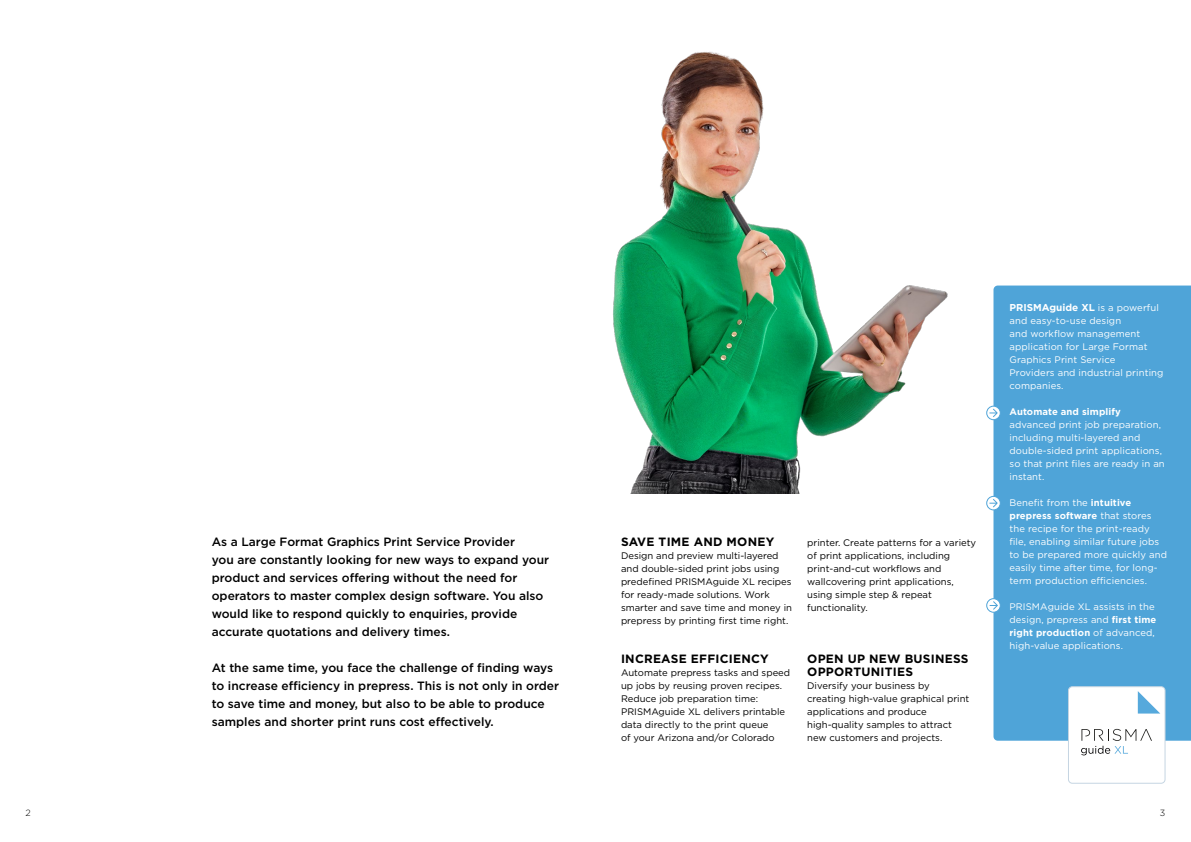
<style>
.page{position:relative;width:1191px;height:842px;background:#fff}
.page>*{position:absolute;margin:0;border:0;box-sizing:border-box;transform-origin:0 0}
.t1{font:500 12px/18px "Gotham";color:#000}
.t2{font:700 12px/13px "Gotham";letter-spacing:.02em;color:#000}
.t3{font:700 10px "Gotham";color:#fff}
.t4{font:9.5px/13px "Gotham";color:#000}
.t5{font:9.5px/13px "Gotham";letter-spacing:.01em;color:#fff}
.t6{font:700 9.5px "Gotham";letter-spacing:.01em;color:#fff}
.t7{font:300 9px "Gotham";color:#000}
.s1{font-weight:400;font-size:9.5px}
.s2{font-weight:700}
</style>
<div class="page">
<img style="left:613px;top:52px;width:396px;height:442px">
<div style="left:993px;top:286px;width:198px;height:455px;background:#4fa4d8"></div>
<div style="left:986px;top:406px;width:14px;height:14px;border:1px solid #4fa4d8;border-radius:50%"></div>
<svg style="left:988px;top:408px;width:10px;height:10px"></svg>
<div style="left:986px;top:496px;width:14px;height:14px;border:1px solid #4fa4d8;border-radius:50%"></div>
<svg style="left:988px;top:498px;width:10px;height:10px"></svg>
<div style="left:986px;top:598px;width:14px;height:15px;border:1px solid #4fa4d8;border-radius:50%"></div>
<svg style="left:989px;top:600px;width:9px;height:10px"></svg>
<div style="left:1068px;top:687px;width:97px;height:96px;background:#fff;border-radius:4px"></div>
<div style="left:1068px;top:687px;width:97px;height:96px;border:1px solid #c5d5e2;border-radius:4px"></div>
<svg style="left:1137px;top:691px;width:23px;height:22px"></svg>
<svg style="left:1081px;top:729px;width:71px;height:26px"></svg>
<p class="t1" style="left:212px;top:532px;width:339px">As a Large Format Graphics Print Service Provider<br>you are constantly looking for new ways to expand your product and services offering without the need for operators to master complex design software. You also would like to respond quickly to enquiries, provide accurate quotations and delivery times.</p>
<p class="t1" style="left:212px;top:658px;width:349px">At the same time, you face the challenge of finding ways to increase efficiency in prepress. This is not only in order to save time and money, but also to be able to produce samples and shorter print runs cost effectively.</p>
<p class="t2" style="left:621px;top:535px;width:155px">SAVE TIME AND MONEY</p>
<p class="t4" style="left:621px;top:548px;width:172px">Design and preview multi-layered and double-sided print jobs using predefined PRISMAguide XL recipes for ready-made solutions. Work smarter and save time and money in prepress by printing first time right.</p>
<p class="t2" style="left:621px;top:652px;width:149px">INCREASE EFFICIENCY</p>
<p class="t4" style="left:621px;top:665px;width:171px">Automate prepress tasks and speed up jobs by reusing proven recipes.<br>Reduce job preparation time:<br>PRISMAguide XL delivers printable data directly to the print queue<br>of your Arizona and/or Colorado</p>
<p class="t4" style="left:807px;top:535px;width:170px">printer. Create patterns for a variety of print applications, including print-and-cut workflows and wallcovering print applications, using simple step &amp; repeat functionality.</p>
<p class="t2" style="left:807px;top:652px;width:163px">OPEN UP NEW BUSINESS<br>OPPORTUNITIES</p>
<p class="t4" style="left:807px;top:678px;width:164px">Diversify your business by creating high-value graphical print applications and produce high-quality samples to attract new customers and projects.</p>
<p class="t3" style="left:1009px;top:301px;width:151px">PRISMAguide XL <span class="s1">is a powerful</span></p>
<p class="t5" style="left:1009px;top:314px;width:156px">and easy-to-use design<br>and workflow management application for Large Format<br>Graphics Print Service<br>Providers and industrial printing companies.</p>
<p class="t6" style="left:1009px;top:405px;width:113px">Automate and simplify</p>
<p class="t5" style="left:1009px;top:418px;width:157px">advanced print job preparation, including multi-layered and double-sided print applications, so that print files are ready in an instant.</p>
<p class="t5" style="left:1009px;top:496px;width:159px">Benefit from the <span class="s2">intuitive prepress software</span> that stores the recipe for the print-ready file, enabling similar future jobs to be prepared more quickly and easily time after time, for long&shy;term production efficiencies.</p>
<p class="t5" style="left:1009px;top:600px;width:148px">PRISMAguide XL assists in the design, prepress and <span class="s2">first time right production</span> of advanced, high-value applications.</p>
<p class="t7" style="left:26px;top:807px;width:7px">2</p>
<p class="t7" style="left:1160px;top:807px;width:7px">3</p>
</div>
